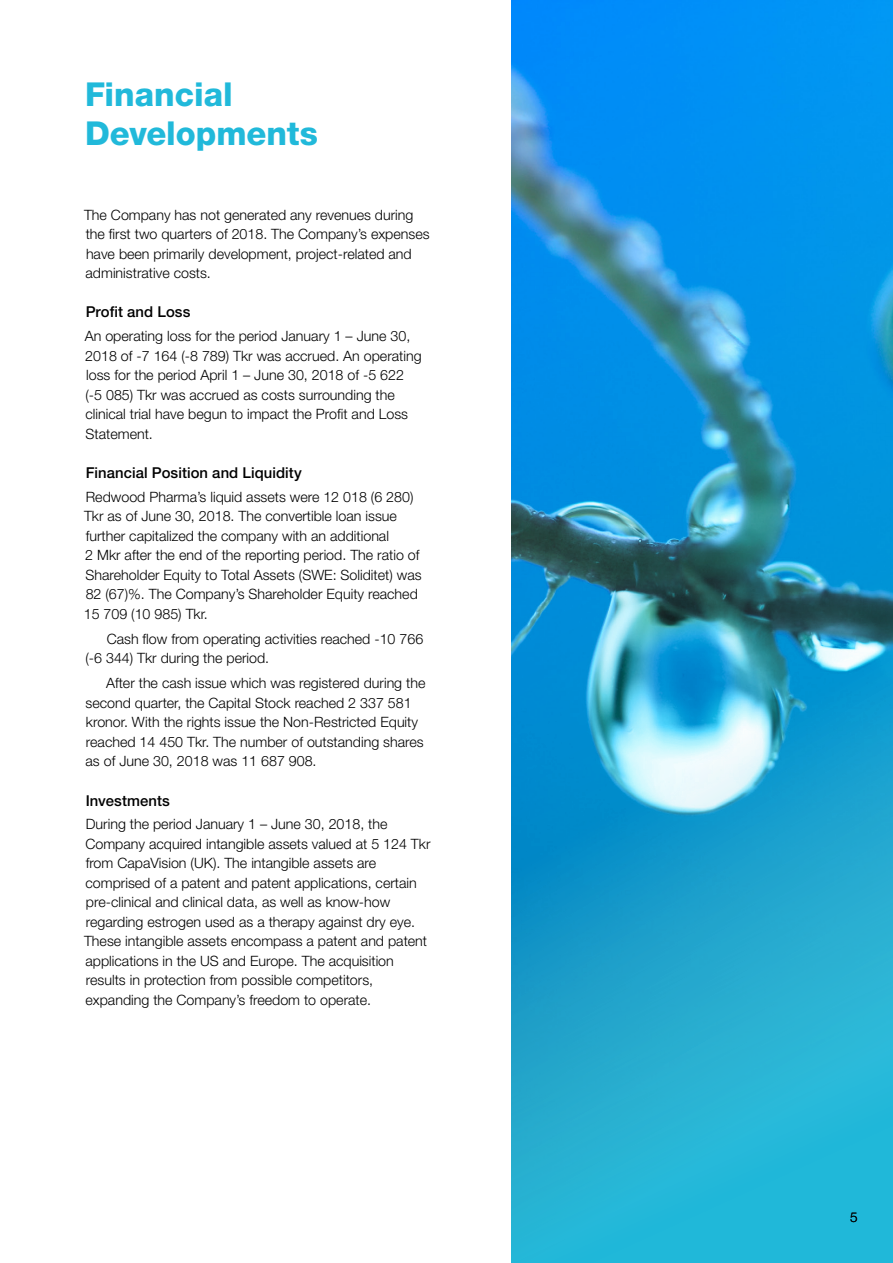
<style>
.page{position:relative;width:893px;height:1263px;background:#fff}
.page>*{position:absolute;margin:0;border:0;box-sizing:border-box;transform-origin:0 0}
.Huvudrubrik_vänster{font:800 33px/39px "Helvetica Neue LT Std";color:#21b9da}
.Mellanrubrik_bröd{font:500 15px "Helvetica Neue LT Std";letter-spacing:.005em;color:#000}
.Bröd_1_a_stycke{font:300 14.25px/19.5px "Helvetica Neue LT Std";color:#000}
.t1{font:300 13.5px "Helvetica Neue LT Std";color:#000}
</style>
<div class="page">
<img style="left:511px;top:0;width:382px;height:1263px">
<p class="Huvudrubrik_vänster" style="left:85px;top:75px;width:234px">Financial<br>Developments</p>
<p class="Bröd_1_a_stycke" style="left:84px;top:204px;width:347px">The Company has not generated any revenues during the first two quarters of 2018. The Company’s expenses have been primarily development, project-related and administrative costs.</p>
<p class="Mellanrubrik_bröd" style="left:86px;top:303px;width:106px">Profit and Loss</p>
<p class="Bröd_1_a_stycke" style="left:85px;top:326px;width:338px">An operating loss for the period January 1 – June 30, 2018 of -7 164 (-8 789) Tkr was accrued. An operating loss for the period April 1 – June 30, 2018 of -5 622 (-5 085) Tkr was accrued as costs surrounding the clinical trial have begun to impact the Profit and Loss Statement.</p>
<p class="Mellanrubrik_bröd" style="left:86px;top:464px;width:218px">Financial Position and Liquidity</p>
<p class="Bröd_1_a_stycke" style="left:84px;top:487px;width:339px">Redwood Pharma’s liquid assets were 12 018 (6 280)<br>Tkr as of June 30, 2018. The convertible loan issue further capitalized the company with an additional<br>2 Mkr after the end of the reporting period. The ratio of Shareholder Equity to Total Assets (SWE: Soliditet) was 82 (67)%. The Company’s Shareholder Equity reached 15 709 (10 985) Tkr.</p>
<p class="Bröd_1_a_stycke" style="left:85px;top:629px;width:339px;text-indent:21px">Cash flow from operating activities reached -10 766 (-6 344) Tkr during the period.</p>
<p class="Bröd_1_a_stycke" style="left:86px;top:673px;width:341px;text-indent:20px">After the cash issue which was registered during the second quarter, the Capital Stock reached 2 337 581 kronor. With the rights issue the Non-Restricted Equity reached 14 450 Tkr. The number of outstanding shares as of June 30, 2018 was 11 687 908.</p>
<p class="Mellanrubrik_bröd" style="left:86px;top:791px;width:86px">Investments</p>
<p class="Bröd_1_a_stycke" style="left:84px;top:814px;width:348px">During the period January 1 – June 30, 2018, the Company acquired intangible assets valued at 5 124 Tkr from CapaVision (UK). The intangible assets are comprised of a patent and patent applications, certain pre-clinical and clinical data, as well as know-how regarding estrogen used as a therapy against dry eye.<br>These intangible assets encompass a patent and patent applications in the US and Europe. The acquisition results in protection from possible competitors, expanding the Company’s freedom to operate.</p>
<p class="t1" style="left:850px;top:1208px;width:9px">5</p>
</div>
